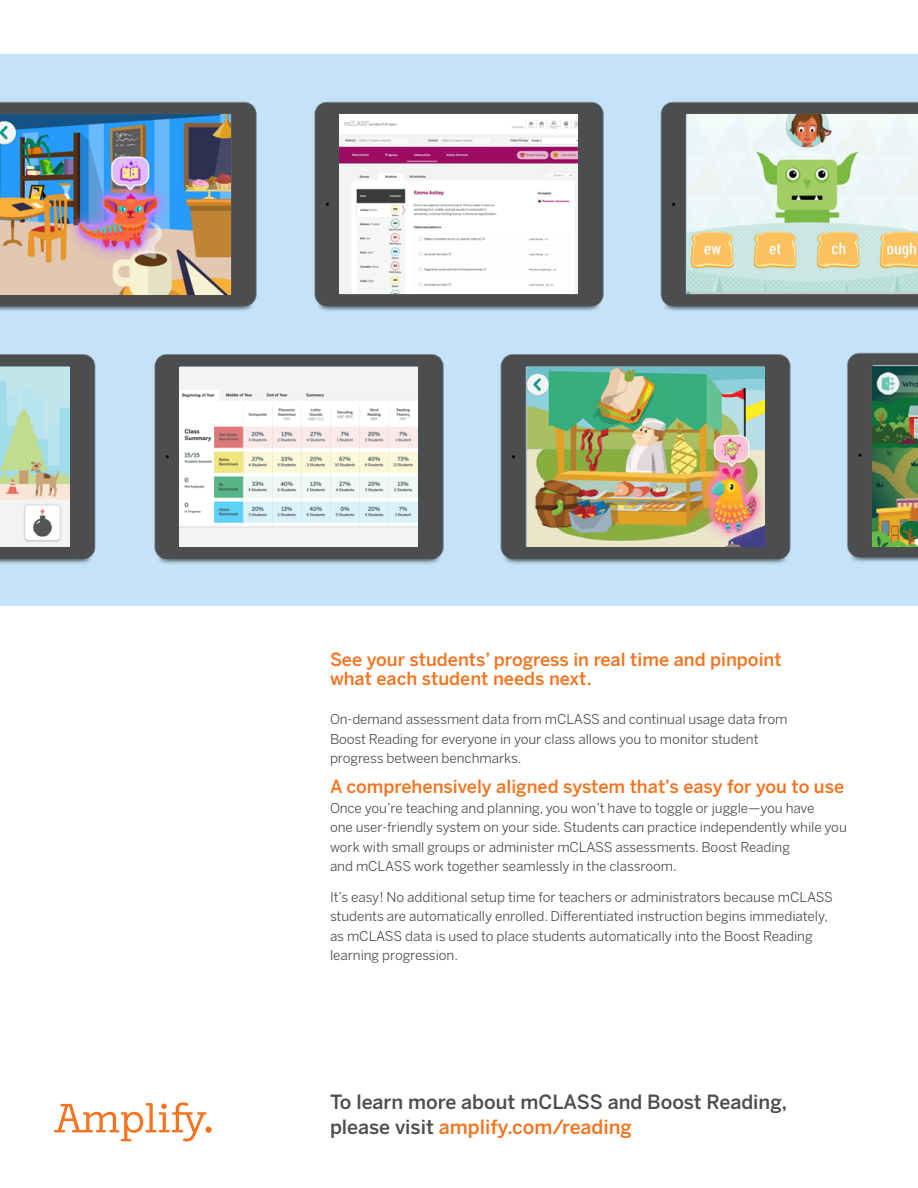
<style>
.page{position:relative;width:918px;height:1188px;background:#fff}
.page>*{position:absolute;margin:0;border:0;box-sizing:border-box;transform-origin:0 0}
.t1{font:500 19.5px/25.5px "Benton Sans";color:#4e4e4f}
.t2{font:500 18px/19.5px "Benton Sans";color:#f47421}
.t3{font:13.5px/19.5px "Benton Sans";letter-spacing:-.005em;color:#4e4e4f}
.s1{color:#f47421}
</style>
<div class="page">
<img style="left:312px;top:56px;width:294px;height:253px">
<img style="left:499px;top:309px;width:346px;height:295px">
<img style="left:150px;top:309px;width:349px;height:295px">
<img style="left:0;top:56px;width:312px;height:296px">
<img style="left:0;top:309px;width:150px;height:295px">
<img style="left:606px;top:56px;width:312px;height:296px">
<img style="left:792px;top:308px;width:126px;height:295px">
<img style="left:340px;top:114px;width:238px;height:180px">
<div style="left:180px;top:367px;width:238px;height:179px;background:#f1f3f5"></div>
<img style="left:180px;top:390px;width:238px;height:138px">
<img style="left:0;top:114px;width:231px;height:180px">
<svg style="left:54px;top:1102px;width:153px;height:40px"></svg>
<div style="left:205px;top:1127px;width:7px;height:6px;background:#f47421;border-radius:50%"></div>
<img style="left:687px;top:114px;width:231px;height:179px">
<img style="left:527px;top:367px;width:238px;height:180px">
<img style="left:872px;top:366px;width:46px;height:180px">
<img style="left:0;top:367px;width:69px;height:179px">
<h2 class="t2" style="left:330px;top:650px;width:453px">See your students’ progress in real time and pinpoint what each student needs next.</h2>
<p class="t3" style="left:330px;top:710px;width:459px">On-demand assessment data from mCLASS and continual usage data from<br>Boost Reading for everyone in your class allows you to monitor student progress between benchmarks.</p>
<h2 class="t2" style="left:330px;top:777px;width:516px">A comprehensively aligned system that’s easy for you to use</h2>
<p class="t3" style="left:330px;top:798px;width:518px">Once you’re teaching and planning, you won’t have to toggle or juggle—you have<br>one user-friendly system on your side. Students can practice independently while you work with small groups or administer mCLASS assessments. Boost Reading<br>and mCLASS work together seamlessly in the classroom.</p>
<p class="t3" style="left:330px;top:887px;width:505px">It’s easy! No additional setup time for teachers or administrators because mCLASS students are automatically enrolled. Differentiated instruction begins immediately, as mCLASS data is used to place students automatically into the Boost Reading learning progression.</p>
<h1 class="t1" style="left:330px;top:1089px;width:459px">To learn more about mCLASS and Boost Reading, please visit <span class="s1">amplify.com/reading</span></h1>
</div>
